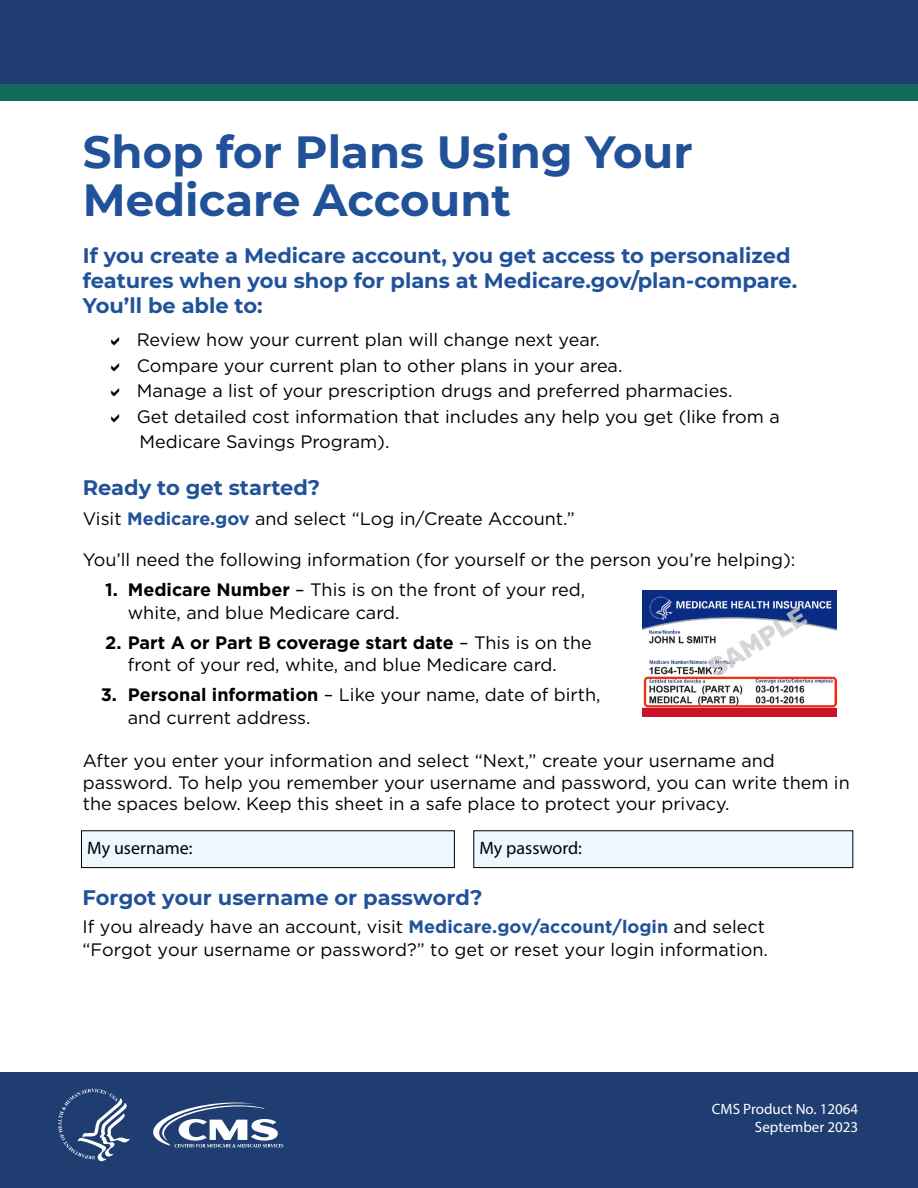
<style>
.page{position:relative;width:918px;height:1188px;background:#fff}
.page>*{position:absolute;margin:0;border:0;box-sizing:border-box;transform-origin:0 0}
.t1{font:700 45px/48px "Montserrat";color:#215299}
.t2{font:700 21px/25.2px "Montserrat";color:#215299}
.t3{font:18px/25.5px "Gotham";color:#000}
.t4{font:18px "Myriad Pro";color:#000}
.t5{font:15px/18px "Myriad Pro";color:#fff;text-align:right}
.s1{font-weight:700;color:#215299}
.s2{font-weight:700}
</style>
<div class="page">
<div style="left:0;top:1073px;width:918px;height:115px;background:#1f3d71"></div>
<svg style="left:58px;top:1089px;width:72px;height:72px"></svg>
<svg style="left:153px;top:1103px;width:130px;height:44px"></svg>
<div style="left:0;top:68px;width:918px;height:32px;background:#126a5c"></div>
<div style="left:0;top:0;width:918px;height:84px;background:#1f3d71"></div>
<img style="left:643px;top:591px;width:193px;height:126px">
<div style="left:81px;top:831px;width:373px;height:37px;background:#ecf8fe"></div>
<div style="left:81px;top:830px;width:374px;height:38px;border:1px solid #000"></div>
<div style="left:474px;top:831px;width:379px;height:37px;background:#ecf8fe"></div>
<div style="left:473px;top:830px;width:380px;height:38px;border:1px solid #000"></div>
<h1 class="t1" style="left:83px;top:126px;width:612px">Shop for Plans Using Your<br>Medicare Account</h1>
<p class="t2" style="left:83px;top:242px;width:716px">If you create a Medicare account, you get access to personalized features when you shop for plans at Medicare.gov/plan-compare.<br>You’ll be able to:</p>
<p class="t3" style="left:137px;top:327px;width:645px">Review how your current plan will change next year.<br>Compare your current plan to other plans in your area.<br>Manage a list of your prescription drugs and preferred pharmacies.<br>Get detailed cost information that includes any help you get (like from a Medicare Savings Program).</p>
<p class="t2" style="left:83px;top:474px;width:239px">Ready to get started?</p>
<p class="t3" style="left:83px;top:506px;width:494px">Visit <span class="s1">Medicare.gov</span> and select “Log in/Create Account.”</p>
<p class="t3" style="left:83px;top:547px;width:714px">You’ll need the following information (for yourself or the person you’re helping):</p>
<p class="t3" style="left:128px;top:578px;width:459px;line-height:22.5px;text-indent:-22px"><span class="s2">1. Medicare Number</span> – This is on the front of your red, white, and blue Medicare card.</p>
<p class="t3" style="left:128px;top:631px;width:466px;line-height:22.5px;text-indent:-22px"><span class="s2">2. Part A or Part B coverage start date</span> – This is on the front of your red, white, and blue Medicare card.</p>
<p class="t3" style="left:128px;top:683px;width:474px;line-height:22.5px;text-indent:-27px"><span class="s2">3. Personal information</span> – Like your name, date of birth, and current address.</p>
<p class="t3" style="left:83px;top:750px;width:768px;line-height:21.6px">After you enter your information and select “Next,” create your username and password. To help you remember your username and password, you can write them in the spaces below. Keep this sheet in a safe place to protect your privacy.</p>
<p class="t4" style="left:87px;top:837px;width:107px">My username:</p>
<p class="t4" style="left:479px;top:837px;width:104px">My password:</p>
<p class="t2" style="left:82px;top:884px;width:401px">Forgot your username or password?</p>
<p class="t3" style="left:82px;top:915px;width:687px;line-height:22.4px">If you already have an account, visit <span class="s1">Medicare.gov/account/login</span> and select “Forgot your username or password?” to get or reset your login information.</p>
<p class="t5" style="left:712px;top:1100px;width:148px">CMS Product No. 12064<br>September 2023</p>
</div>
